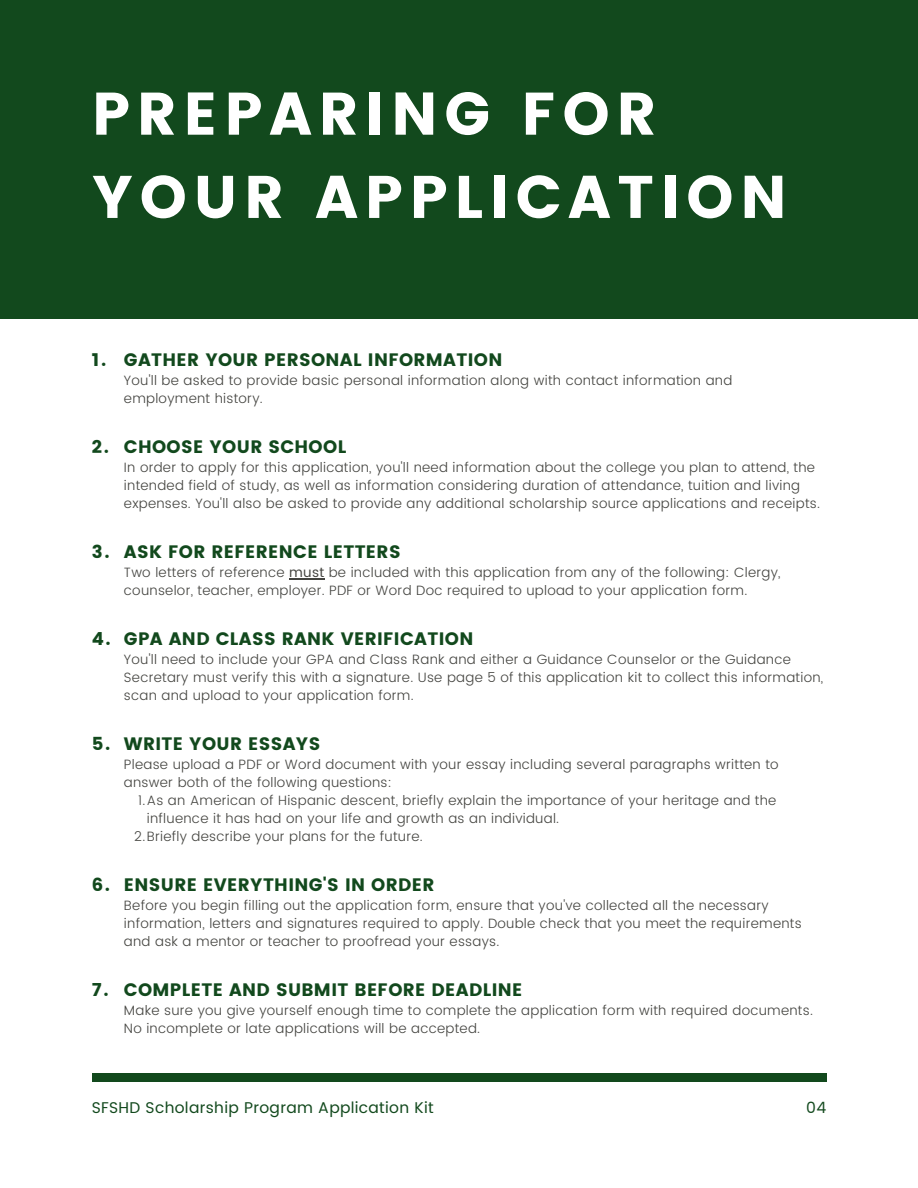
<style>
.page{position:relative;width:918px;height:1188px;background:#fff}
.page>*{position:absolute;margin:0;border:0;box-sizing:border-box;transform-origin:0 0}
.t1{font:60px/83.2px "Poppins";letter-spacing:.11em;color:#fff}
.t2{font:18px "Poppins";letter-spacing:.02em;color:#12491d}
.t3{font:15.6px "Poppins";letter-spacing:.02em;color:#12491d}
.t4{font:300 13.5px/18px "Poppins";letter-spacing:.02em;color:#444440}
.s1{font-weight:400}
</style>
<div class="page">
<div style="left:0;top:0;width:918px;height:318px;background:#12491d"></div>
<hr style="left:289px;top:578px;width:35px;height:2px;background:#444440">
<div style="left:92px;top:1074px;width:734px;height:8px;background:#12491d"></div>
<p class="t1" style="left:92px;top:72px;width:697px">PREPARING FOR<br>YOUR APPLICATION</p>
<p class="t2" style="left:92px;top:350px;width:16px">1.</p>
<p class="t2" style="left:124px;top:350px;width:380px">GATHER YOUR PERSONAL INFORMATION</p>
<p class="t4" style="left:124px;top:372px;width:610px">You'll be asked to provide basic personal information along with contact information and</p>
<p class="t4" style="left:124px;top:390px;width:140px">employment history.</p>
<p class="t2" style="left:124px;top:437px;width:224px">CHOOSE YOUR SCHOOL</p>
<p class="t4" style="left:124px;top:459px;width:698px">In order to apply for this application, you'll need information about the college you plan to attend, the intended field of study, as well as information considering duration of attendance, tuition and living expenses. You'll also be asked to provide any additional scholarship source applications and receipts.</p>
<p class="t2" style="left:124px;top:541px;width:278px">ASK FOR REFERENCE LETTERS</p>
<p class="t4" style="left:124px;top:564px;width:658px">Two letters of reference <span class="s1">must</span> be included with this application from any of the following: Clergy, counselor, teacher, employer. PDF or Word Doc required to upload to your application form.</p>
<p class="t2" style="left:124px;top:628px;width:351px">GPA AND CLASS RANK VERIFICATION</p>
<p class="t4" style="left:124px;top:651px;width:701px">You'll need to include your GPA and Class Rank and either a Guidance Counselor or the Guidance<br>Secretary must verify this with a signature. Use page 5 of this application kit to collect this information, scan and upload to your application form.</p>
<p class="t2" style="left:92px;top:437px;width:18px">2.</p>
<p class="t2" style="left:92px;top:541px;width:19px">3.</p>
<p class="t2" style="left:92px;top:628px;width:20px">4.</p>
<p class="t2" style="left:92px;top:733px;width:20px">5.</p>
<p class="t2" style="left:124px;top:733px;width:198px">WRITE YOUR ESSAYS</p>
<p class="t4" style="left:124px;top:755px;width:656px">Please upload a PDF or Word document with your essay including several paragraphs written to answer both of the following questions:</p>
<p class="t4" style="left:147px;top:791px;width:631px;text-indent:-9px">1.As an American of Hispanic descent, briefly explain the importance of your heritage and the influence it has had on your life and growth as an individual.</p>
<p class="t4" style="left:134px;top:827px;width:290px">2.Briefly describe your plans for the future.</p>
<p class="t2" style="left:92px;top:874px;width:20px">6.</p>
<p class="t2" style="left:124px;top:874px;width:312px">ENSURE EVERYTHING'S IN ORDER</p>
<p class="t4" style="left:124px;top:896px;width:679px">Before you begin filling out the application form, ensure that you've collected all the necessary information, letters and signatures required to apply. Double check that you meet the requirements and ask a mentor or teacher to proofread your essays.</p>
<p class="t2" style="left:92px;top:979px;width:18px">7.</p>
<p class="t2" style="left:124px;top:979px;width:400px">COMPLETE AND SUBMIT BEFORE DEADLINE</p>
<p class="t4" style="left:124px;top:1001px;width:691px">Make sure you give yourself enough time to complete the application form with required documents.<br>No incomplete or late applications will be accepted.</p>
<p class="t3" style="left:92px;top:1099px;width:343px">SFSHD Scholarship Program Application Kit</p>
<p class="t3" style="left:806px;top:1099px;width:22px">04</p>
</div>
